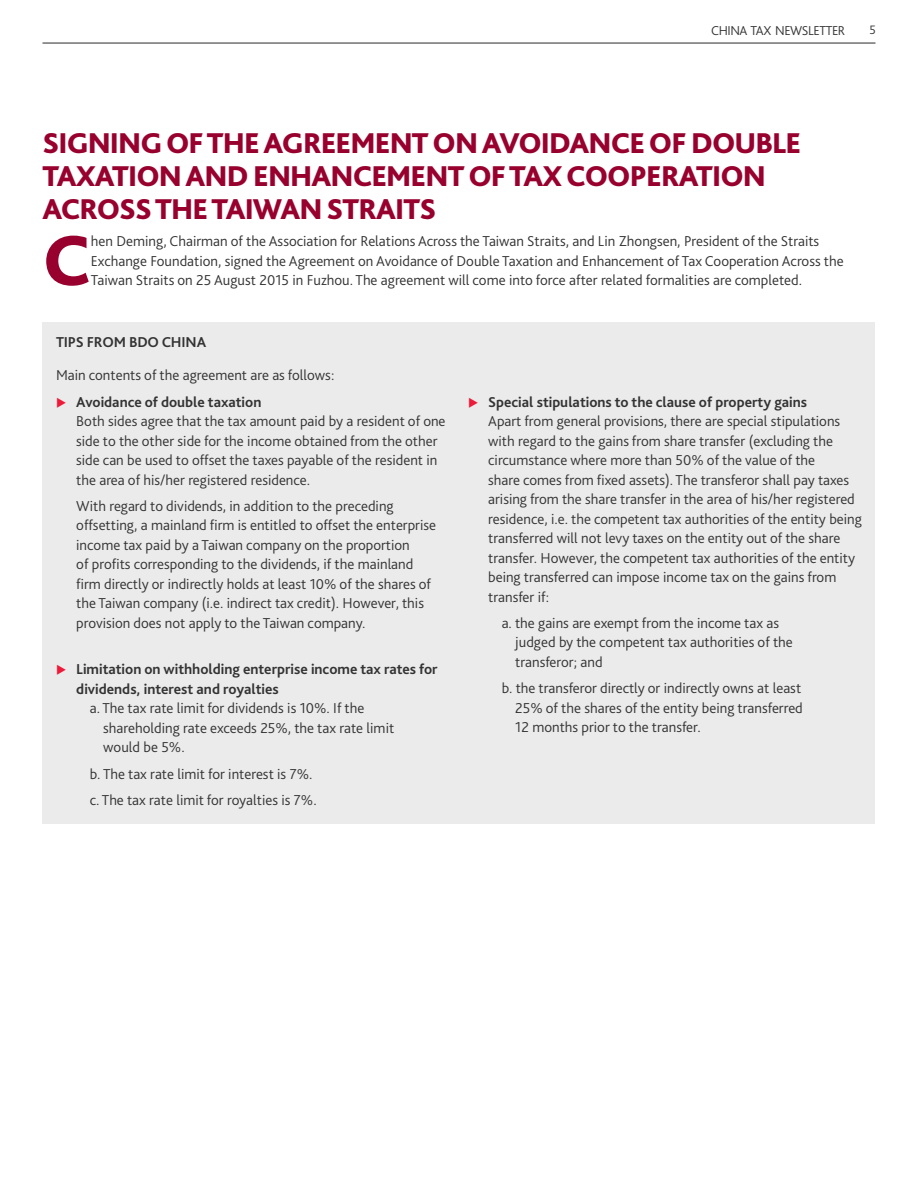
<style>
.page{position:relative;width:918px;height:1188px;background:#fff}
.page>*{position:absolute;margin:0;border:0;box-sizing:border-box;transform-origin:0 0}
.Body{font:800 74.25px "Bliss Pro";color:#98002e}
.t1{font:800 30px/33px "Bliss Pro";letter-spacing:-.03em;color:#98002e}
.Bulleted_lsit{font:300 15px/19.5px "Bliss Pro";color:#333}
.Body-2{font:300 15px/19.5px "Bliss Pro";color:#333}
.t2{font:700 15px/19.5px "Bliss Pro";color:#333}
.t3{font:300 13.5px "Bliss Pro";letter-spacing:-.03em;color:#333}
.t4{font:300 12.75px "Bliss Pro";color:#333}
</style>
<div class="page">
<hr style="left:43px;top:43px;width:832px;height:1px;background:#333">
<div style="left:43px;top:322px;width:832px;height:502px;background:#ebebeb"></div>
<p class="t3" style="left:711px;top:22px;width:136px">CHINA TAX NEWSLETTER</p>
<p class="t4" style="left:870px;top:22px;width:8px">5</p>
<p class="t1" style="left:43px;top:125px;width:760px">SIGNING OF THE AGREEMENT ON AVOIDANCE OF DOUBLE<br>TAXATION AND ENHANCEMENT OF TAX COOPERATION<br>ACROSS THE TAIWAN STRAITS</p>
<p class="Body" style="left:43px;top:214px;width:50px">C</p>
<p class="Body-2" style="left:91px;top:231px;width:754px">hen Deming, Chairman of the Association for Relations Across the Taiwan Straits, and Lin Zhongsen, President of the Straits<br>Exchange Foundation, signed the Agreement on Avoidance of Double Taxation and Enhancement of Tax Cooperation Across the<br>Taiwan Straits on 25 August 2015 in Fuzhou. The agreement will come into force after related formalities are completed.</p>
<p class="t2" style="left:56px;top:332px;width:152px">TIPS FROM BDO CHINA</p>
<p class="Bulleted_lsit" style="left:56px;top:365px;width:280px">Main contents of the agreement are as follows:</p>
<p class="t2" style="left:76px;top:392px;width:187px">Avoidance of double taxation</p>
<p class="Bulleted_lsit" style="left:76px;top:411px;width:371px">Both sides agree that the tax amount paid by a resident of one side to the other side for the income obtained from the other side can be used to offset the taxes payable of the resident in the area of his/her registered residence.</p>
<p class="Bulleted_lsit" style="left:76px;top:496px;width:361px">With regard to dividends, in addition to the preceding offsetting, a mainland firm is entitled to offset the enterprise income tax paid by a Taiwan company on the proportion<br>of profits corresponding to the dividends, if the mainland firm directly or indirectly holds at least 10% of the shares of the Taiwan company (i.e. indirect tax credit). However, this provision does not apply to the Taiwan company.</p>
<p class="t2" style="left:76px;top:659px;width:363px">Limitation on withholding enterprise income tax rates for dividends, interest and royalties</p>
<p class="Bulleted_lsit" style="left:103px;top:698px;width:292px;text-indent:-13px">a. The tax rate limit for dividends is 10%. If the shareholding rate exceeds 25%, the tax rate limit would be 5%.</p>
<p class="Bulleted_lsit" style="left:90px;top:764px;width:224px">b. The tax rate limit for interest is 7%.</p>
<p class="Bulleted_lsit" style="left:90px;top:790px;width:228px">c. The tax rate limit for royalties is 7%.</p>
<p class="t2" style="left:488px;top:392px;width:320px">Special stipulations to the clause of property gains</p>
<p class="Bulleted_lsit" style="left:488px;top:411px;width:375px">Apart from general provisions, there are special stipulations with regard to the gains from share transfer (excluding the circumstance where more than 50% of the value of the<br>share comes from fixed assets). The transferor shall pay taxes arising from the share transfer in the area of his/her registered residence, i.e. the competent tax authorities of the entity being transferred will not levy taxes on the entity out of the share transfer. However, the competent tax authorities of the entity being transferred can impose income tax on the gains from transfer if:</p>
<p class="Bulleted_lsit" style="left:515px;top:613px;width:279px;text-indent:-14px">a. the gains are exempt from the income tax as judged by the competent tax authorities of the transferor; and</p>
<p class="Bulleted_lsit" style="left:515px;top:678px;width:289px;text-align:justify;text-indent:-14px">b. the transferor directly or indirectly owns at least 25% of the shares of the entity being transferred 12 months prior to the transfer.</p>
</div>
